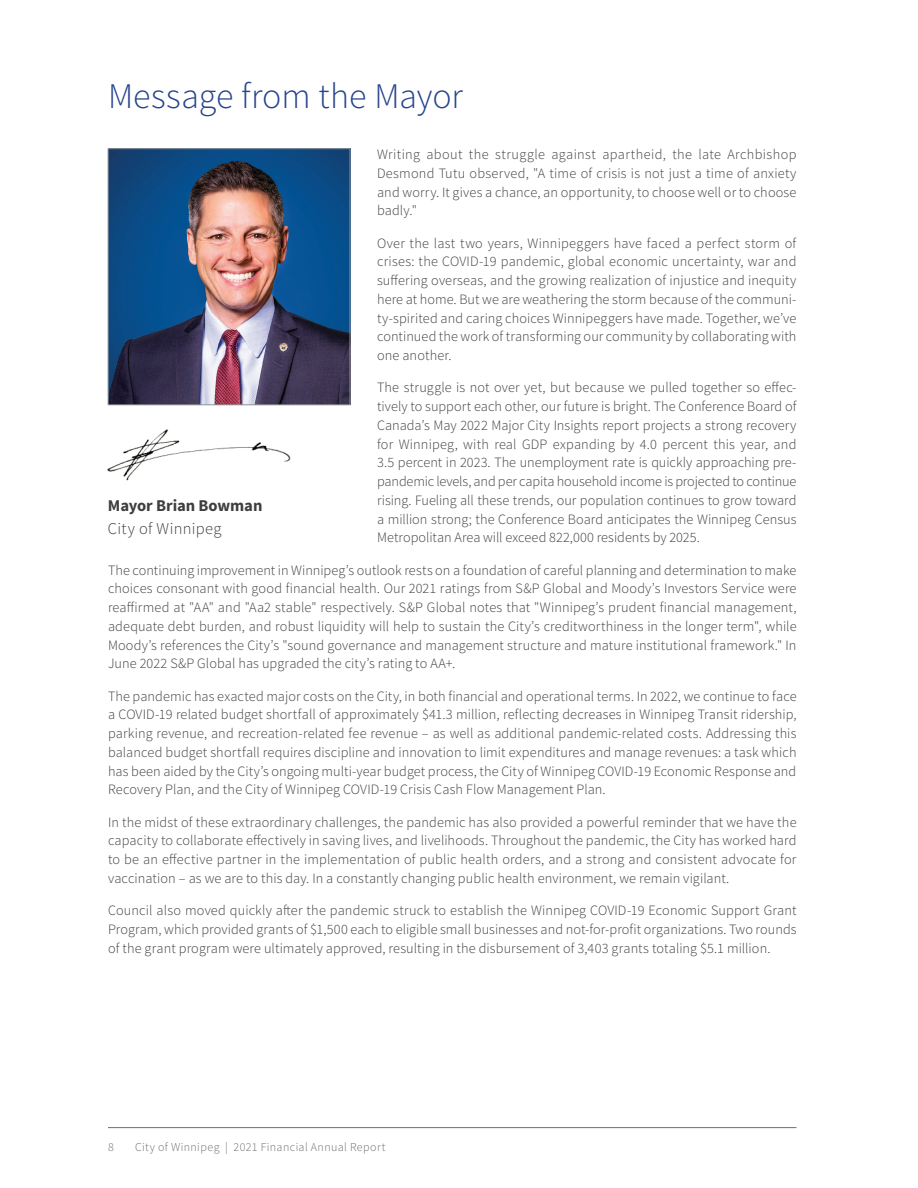
<style>
.page{position:relative;width:918px;height:1188px;background:#fff}
.page>*{position:absolute;margin:0;border:0;box-sizing:border-box;transform-origin:0 0}
.Heading_1{font:300 36px "Source Sans Pro";color:#27448c}
.Heading_2{font:700 16.5px/22.5px "Source Sans Pro";letter-spacing:-.005em;color:#3e3e3f}
.San_Serif_paragraph{font:300 14.25px/18.8px "Source Sans Pro";letter-spacing:.005em;color:#3e3e3f;text-align:justify}
.t1{font:300 12px "Source Sans Pro";letter-spacing:.03em;color:#6c6d70}
.s1{font-weight:300}
</style>
<div class="page">
<hr style="left:108px;top:1127px;width:688px;height:1px;background:#6c6d70">
<img style="left:107px;top:429px;width:184px;height:52px">
<img style="left:110px;top:150px;width:238px;height:253px">
<div style="left:108px;top:148px;width:242px;height:257px;border:1px solid #939598"></div>
<h1 class="Heading_1" style="left:108px;top:74px;width:357px">Message from the Mayor</h1>
<p class="San_Serif_paragraph" style="left:377px;top:145px;width:421px">Writing about the struggle against apartheid, the late Archbishop Desmond Tutu observed, "A time of crisis is not just a time of anxiety and worry. It gives a chance, an opportunity, to choose well or to choose badly."</p>
<p class="San_Serif_paragraph" style="left:377px;top:234px;width:421px">Over the last two years, Winnipeggers have faced a perfect storm of crises: the COVID-19 pandemic, global economic uncertainty, war and suffering overseas, and the growing realization of injustice and inequity here at home. But we are weathering the storm because of the communi&shy;ty-spirited and caring choices Winnipeggers have made. Together, we’ve continued the work of transforming our community by collaborating with one another.</p>
<p class="San_Serif_paragraph" style="left:377px;top:378px;width:421px">The struggle is not over yet, but because we pulled together so effec&shy;tively to support each other, our future is bright. The Conference Board of Canada’s May 2022 Major City Insights report projects a strong recovery for Winnipeg, with real GDP expanding by 4.0 percent this year, and 3.5 percent in 2023. The unemployment rate is quickly approaching pre&shy;pandemic levels, and per capita household income is projected to continue rising. Fueling all these trends, our population continues to grow toward a million strong; the Conference Board anticipates the Winnipeg Census Metropolitan Area will exceed 822,000 residents by 2025.</p>
<p class="San_Serif_paragraph" style="left:108px;top:561px;width:690px">The continuing improvement in Winnipeg’s outlook rests on a foundation of careful planning and determination to make choices consonant with good financial health. Our 2021 ratings from S&amp;P Global and Moody’s Investors Service were reaffirmed at "AA" and "Aa2 stable" respectively. S&amp;P Global notes that "Winnipeg’s prudent financial management, adequate debt burden, and robust liquidity will help to sustain the City’s creditworthiness in the longer term", while Moody’s references the City’s "sound governance and management structure and mature institutional framework." In June 2022 S&amp;P Global has upgraded the city’s rating to AA+.</p>
<p class="San_Serif_paragraph" style="left:108px;top:687px;width:690px">The pandemic has exacted major costs on the City, in both financial and operational terms. In 2022, we continue to face a COVID-19 related budget shortfall of approximately $41.3 million, reflecting decreases in Winnipeg Transit ridership, parking revenue, and recreation-related fee revenue – as well as additional pandemic-related costs. Addressing this balanced budget shortfall requires discipline and innovation to limit expenditures and manage revenues: a task which has been aided by the City’s ongoing multi-year budget process, the City of Winnipeg COVID-19 Economic Response and Recovery Plan, and the City of Winnipeg COVID-19 Crisis Cash Flow Management Plan.</p>
<p class="San_Serif_paragraph" style="left:108px;top:813px;width:690px">In the midst of these extraordinary challenges, the pandemic has also provided a powerful reminder that we have the capacity to collaborate effectively in saving lives, and livelihoods. Throughout the pandemic, the City has worked hard to be an effective partner in the implementation of public health orders, and a strong and consistent advocate for vaccination – as we are to this day. In a constantly changing public health environment, we remain vigilant.</p>
<p class="San_Serif_paragraph" style="left:108px;top:901px;width:690px">Council also moved quickly after the pandemic struck to establish the Winnipeg COVID-19 Economic Support Grant Program, which provided grants of $1,500 each to eligible small businesses and not-for-profit organizations. Two rounds of the grant program were ultimately approved, resulting in the disbursement of 3,403 grants totaling $5.1 million.</p>
<h2 class="Heading_2" style="left:108px;top:495px;width:156px">Mayor Brian Bowman<br><span class="s1">City of Winnipeg</span></h2>
<p class="t1" style="left:108px;top:1140px;width:7px">8</p>
<p class="t1" style="left:135px;top:1140px;width:252px">City of Winnipeg | 2021 Financial Annual Report</p>
</div>
